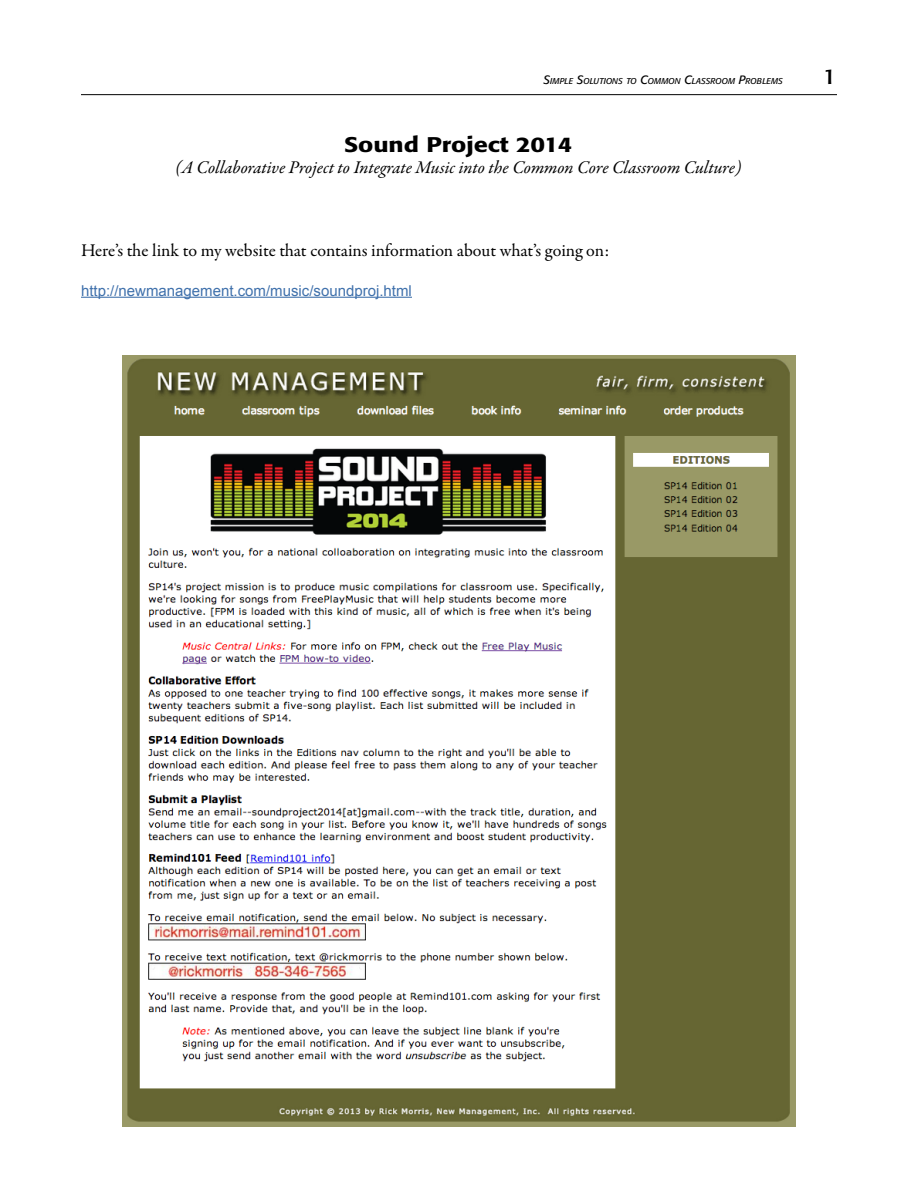
<style>
.page{position:relative;width:918px;height:1188px;background:#fff}
.page>*{position:absolute;margin:0;border:0;box-sizing:border-box;transform-origin:0 0}
.t1{font:500 21px "Formata";color:#000;scale:1.2 1}
.t2{font:21px "Formata";color:#000;scale:1.2 1}
.t3{font:italic 18px "Garamond Premr Pro";letter-spacing:-.005em;color:#000}
.t4{font:18px "Garamond Premr Pro";letter-spacing:-.005em;color:#000}
.t5{font:15px "Arial";color:#4071ac}
.t6{font:italic 8.4px "Formata";color:#000}
.s1{font-size:12px}
</style>
<div class="page">
<hr style="left:81px;top:94px;width:756px;height:1px;background:#000">
<hr style="left:81px;top:297px;width:331px;height:1px;background:#4071ac">
<img style="left:123px;top:355px;width:672px;height:772px">
<p class="t6" style="left:543px;top:76px;width:241px"><span class="s1">S</span>IMPLE <span class="s1">S</span>OLUTIONS TO <span class="s1">C</span>OMMON <span class="s1">C</span>LASSROOM <span class="s1">P</span>ROBLEMS</p>
<p class="t1" style="left:344px;top:132px;width:192px">Sound Project 2014</p>
<p class="t3" style="left:175px;top:156px;width:568px">(A Collaborative Project to Integrate Music into the Common Core Classroom Culture)</p>
<p class="t4" style="left:81px;top:240px;width:530px">Here’s the link to my website that contains information about what’s going on:</p>
<p class="t5" style="left:81px;top:281px;width:332px">http://newmanagement.com/music/soundproj.html</p>
<p class="t2" style="left:822px;top:64px;width:14px">1</p>
</div>
